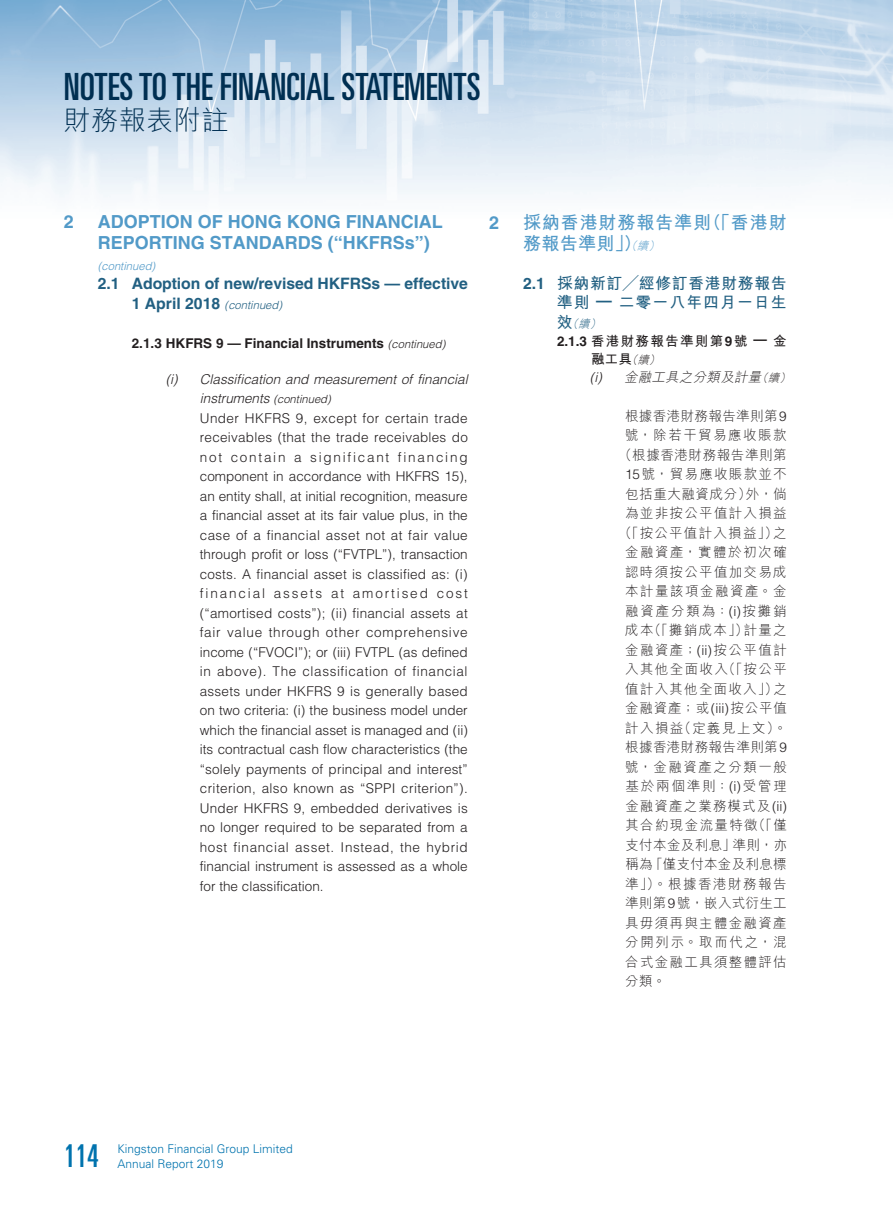
<style>
.page{position:relative;width:893px;height:1212px;background:#fff}
.page>*{position:absolute;margin:0;border:0;box-sizing:border-box;transform-origin:0 0}
.t1{font:ultra-condensed 37.5px "Univers LT Std";color:#002f52}
.t2{font:ultra-condensed 31.5px "Univers LT Std";color:#0073ae}
.t3{font:300 27px "M Hei HK";letter-spacing:.02em;color:#002f52}
.t4{font:700 18px/21px "Helvetica LT Std";color:#529ac8}
.t5{font:700 18px/21px "M Hei HK";letter-spacing:.05em;color:#529ac8}
.t6{font:700 15.75px "Helvetica LT Std";letter-spacing:-.005em;color:#226082}
.t7{font:700 15.75px/19.5px "M Hei HK";letter-spacing:.045em;color:#226082;text-align:right}
.t8{font:300 13.5px/19.5px "Helvetica LT Std";letter-spacing:.015em;color:#231f20}
.t9{font:300 13.5px "M Hei HK";letter-spacing:.095em;color:#231f20}
.t10{font:700 13.5px "Helvetica LT Std";color:#231f20}
.t11{font:700 13.5px/18px "M Hei HK";letter-spacing:.1em;color:#231f20}
.t12{font:300 13.5px "M Hei HK";letter-spacing:.03em;color:#231f20}
.t13{font:300 13.5px "M Hei HK";letter-spacing:.135em;color:#231f20}
.t14{font:300 13.5px "M Hei HK";letter-spacing:.045em;color:#231f20}
.t15{font:300 13.5px "M Hei HK";letter-spacing:.025em;color:#231f20}
.t16{font:300 13.5px "M Hei HK";letter-spacing:.06em;color:#231f20}
.t17{font:300 13.5px "M Hei HK";letter-spacing:.125em;color:#231f20}
.t18{font:300 12px/15px "Univers LT Std";color:#0073ae}
.t19{font:italic 300 11.25px "Helvetica LT Std";color:#226082}
.t20{font:italic 300 11.25px "Helvetica LT Std";color:#529ac8}
.t21{font:italic 300 11.25px "M Hei HK";color:#226082}
.s1{font-weight:700;font-style:normal;font-size:15.75px}
.s2{font-weight:300;font-style:italic;font-size:11.25px}
.s3{font-style:italic}
.s4{font-style:italic;font-size:11.25px}
.s5{font-family:"Helvetica LT Std"}
.s6{font-family:"Helvetica LT Std";font-weight:300;font-style:italic}
.s7{font-weight:300;font-style:italic}
</style>
<div class="page">
<img style="left:0;top:0;width:893px;height:197px">
<h1 class="t1" style="left:64px;top:66px;width:418px">NOTES TO THE FINANCIAL STATEMENTS</h1>
<h3 class="t3" style="left:64px;top:106px;width:166px">財務報表附註</h3>
<h3 class="t4" style="left:64px;top:210px;width:12px">2</h3>
<h3 class="t4" style="left:98px;top:210px;width:347px">ADOPTION OF HONG KONG FINANCIAL<br>REPORTING STANDARDS (“HKFRSs”)</h3>
<p class="t20" style="left:98px;top:259px;width:59px">(continued)</p>
<p class="t6" style="left:98px;top:274px;width:372px">2.1 Adoption of new/revised HKFRSs — effective</p>
<p class="t19" style="left:132px;top:298px;width:152px"><span class="s1">1 April 2018</span> (continued)</p>
<p class="t10" style="left:132px;top:335px;width:315px">2.1.3 HKFRS 9 — Financial Instruments <span class="s2">(continued)</span></p>
<p class="t8" style="left:200px;top:369px;width:270px;text-indent:-34px"><span class="s3">(i) Classification and measurement of financial instruments</span> <span class="s4">(continued)<br></span>Under HKFRS 9, except for certain trade receivables (that the trade receivables do not contain a significant financing component in accordance with HKFRS 15), an entity shall, at initial recognition, measure a financial asset at its fair value plus, in the case of a financial asset not at fair value through profit or loss (“FVTPL”), transaction costs. A financial asset is classified as: (i) financial assets at amortised cost (“amortised costs”); (ii) financial assets at fair value through other comprehensive income (“FVOCI”); or (iii) FVTPL (as defined in above). The classification of financial assets under HKFRS 9 is generally based on two criteria: (i) the business model under which the financial asset is managed and (ii) its contractual cash flow characteristics (the “solely payments of principal and interest” criterion, also known as “SPPI criterion”).<br>Under HKFRS 9, embedded derivatives is no longer required to be separated from a host financial asset. Instead, the hybrid financial instrument is assessed as a whole for the classification.</p>
<h3 class="t4" style="left:489px;top:212px;width:12px">2</h3>
<h3 class="t5" style="left:523px;top:210px;width:265px">採納香港財務報告準則（「香港財務報告準則」）<span class="s2">（續）</span></h3>
<p class="t7" style="left:523px;top:272px;width:265px"><span class="s5">2.1</span> 採納新訂╱經修訂香港財務報告準則 <sup>—</sup> 二零一八年四月一日生</p>
<p class="t21" style="left:557px;top:318px;width:48px"><span class="s1">效</span>（續）</p>
<p class="t11" style="left:590px;top:331px;width:205px;text-indent:-33px"><span class="s5">2.1.3</span> 香港財務報告準則第<span class="s5">9</span>號 <span class="s5">—</span> 金融工具<span class="s2">（續）<br></span><span class="s6">(i)</span> <span class="s7">金融工具之分類及計量</span><span class="s2">（續）</span></p>
<p class="t12" style="left:625px;top:409px;width:163px">根據香港財務報告準則第<span class="s5">9</span></p>
<p class="t9" style="left:625px;top:428px;width:163px">號，除若干貿易應收賬款</p>
<p class="t14" style="left:618px;top:448px;width:170px">（根據香港財務報告準則第</p>
<p class="t9" style="left:625px;top:467px;width:163px"><span class="s5">15</span>號，貿易應收賬款並不</p>
<p class="t14" style="left:625px;top:487px;width:163px">包括重大融資成分）外，倘</p>
<p class="t9" style="left:625px;top:506px;width:163px">為並非按公平值計入損益</p>
<p class="t9" style="left:618px;top:526px;width:170px">（「按公平值計入損益」）之</p>
<p class="t9" style="left:625px;top:545px;width:163px">金融資產，實體於初次確</p>
<p class="t9" style="left:625px;top:565px;width:163px">認時須按公平值加交易成</p>
<p class="t9" style="left:625px;top:584px;width:163px">本計量該項金融資產。金</p>
<p class="t13" style="left:625px;top:604px;width:163px">融資產分類為：<span class="s5">(i)</span>按攤銷</p>
<p class="t9" style="left:625px;top:623px;width:163px">成本（「攤銷成本」）計量之</p>
<p class="t9" style="left:625px;top:643px;width:163px">金融資產；<span class="s5">(ii)</span>按公平值計</p>
<p class="t9" style="left:625px;top:662px;width:163px">入其他全面收入（「按公平</p>
<p class="t9" style="left:625px;top:682px;width:163px">值計入其他全面收入」）之</p>
<p class="t16" style="left:625px;top:701px;width:163px">金融資產；或<span class="s5">(iii)</span>按公平值</p>
<p class="t9" style="left:625px;top:721px;width:163px">計入損益（定義見上文）。</p>
<p class="t12" style="left:625px;top:740px;width:163px">根據香港財務報告準則第<span class="s5">9</span></p>
<p class="t9" style="left:625px;top:760px;width:163px">號，金融資產之分類一般</p>
<p class="t13" style="left:625px;top:779px;width:163px">基於兩個準則：<span class="s5">(i)</span>受管理</p>
<p class="t9" style="left:625px;top:799px;width:163px">金融資產之業務模式及<span class="s5">(ii)</span></p>
<p class="t9" style="left:625px;top:818px;width:163px">其合約現金流量特徵（「僅</p>
<p class="t12" style="left:625px;top:838px;width:163px">支付本金及利息」準則，亦</p>
<p class="t15" style="left:625px;top:857px;width:163px">稱為「僅支付本金及利息標</p>
<p class="t9" style="left:625px;top:877px;width:163px">準」）。根據香港財務報告</p>
<p class="t15" style="left:625px;top:896px;width:163px">準則第<span class="s5">9</span>號，嵌入式衍生工</p>
<p class="t9" style="left:625px;top:916px;width:163px">具毋須再與主體金融資產</p>
<p class="t17" style="left:625px;top:935px;width:163px">分開列示。取而代之，混</p>
<p class="t9" style="left:625px;top:955px;width:163px">合式金融工具須整體評估</p>
<p class="t9" style="left:625px;top:974px;width:42px">分類。</p>
<h2 class="t2" style="left:64px;top:1137px;width:37px">114</h2>
<p class="t18" style="left:117px;top:1141px;width:177px">Kingston Financial Group Limited<br>Annual Report 2019</p>
</div>
